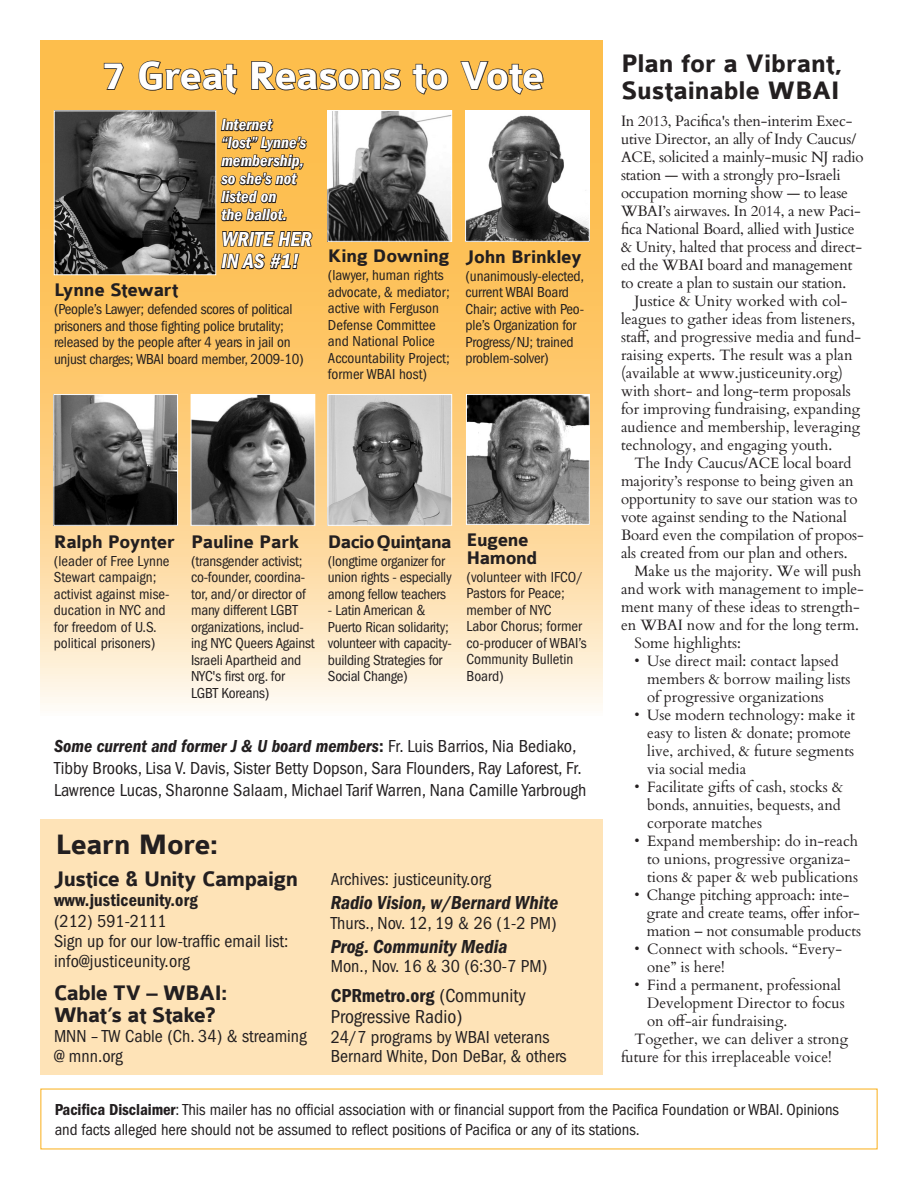
<style>
.page{position:relative;width:918px;height:1188px;background:#fff}
.page>*{position:absolute;margin:0;border:0;box-sizing:border-box;transform-origin:0 0}
.t1{font:700 42px "Colaborate";letter-spacing:-.02em;color:#fff}
.t2{font:700 30px "Colaborate";letter-spacing:-.015em;color:#231f20}
.t3{font:700 27px/27px "Colaborate";letter-spacing:-.005em;color:#231f20}
.t4{font:700 22.5px/21.6px "Colaborate";letter-spacing:-.025em;color:#231f20}
.t5{font:italic 600 condensed 21px/22.5px "Franklin Gothic";letter-spacing:.005em;color:#fff}
.t6{font:700 19.5px/18px "Colaborate";letter-spacing:-.015em;color:#231f20}
.t7{font:italic 600 condensed 19.5px "Franklin Gothic";color:#231f20}
.t8{font:condensed 19.5px/21px "Franklin Gothic";color:#231f20}
.t9{font:condensed 18px/20.1px "Franklin Gothic";color:#231f20}
.t10{font:600 condensed 18px "Franklin Gothic";letter-spacing:.01em;color:#231f20}
.t11{font:condensed 16.5px/19.8px "Franklin Gothic";letter-spacing:-.005em;color:#231f20}
.t12{font:italic 600 condensed 16.5px/18px "Franklin Gothic";letter-spacing:.005em;color:#fff}
.t13{font:15px/18px "Cardo";color:#231f20}
.t14{font:condensed 15px/16.5px "Franklin Gothic";letter-spacing:-.01em;color:#231f20}
.s1{font-weight:600;font-style:italic}
.s2{font-weight:600}
</style>
<div class="page">
<div style="left:40px;top:819px;width:563px;height:256px;background:#fee3b7"></div>
<svg style="left:41px;top:40px;width:562px;height:665px;background:#fdd38b"></svg>
<svg style="left:103px;top:62px;width:22px;height:29px"></svg>
<svg style="left:138px;top:60px;width:101px;height:36px;background:#ce9b42"></svg>
<svg style="left:250px;top:60px;width:152px;height:31px;background:#c89741"></svg>
<svg style="left:412px;top:63px;width:37px;height:33px"></svg>
<svg style="left:459px;top:60px;width:85px;height:36px;background:#d19d43"></svg>
<img style="left:468px;top:396px;width:120px;height:127px">
<div style="left:466px;top:394px;width:124px;height:131px;border:1px solid #fff"></div>
<img style="left:330px;top:396px;width:120px;height:128px">
<div style="left:328px;top:394px;width:124px;height:132px;border:1px solid #fff"></div>
<img style="left:193px;top:396px;width:120px;height:128px">
<div style="left:191px;top:394px;width:124px;height:132px;border:1px solid #fff"></div>
<img style="left:56px;top:396px;width:120px;height:128px">
<div style="left:54px;top:394px;width:124px;height:132px;border:1px solid #fff"></div>
<img style="left:330px;top:112px;width:120px;height:128px">
<div style="left:328px;top:110px;width:124px;height:132px;border:1px solid #fff"></div>
<img style="left:467px;top:112px;width:121px;height:128px">
<div style="left:465px;top:110px;width:125px;height:132px;border:1px solid #fff"></div>
<img style="left:56px;top:113px;width:158px;height:160px">
<div style="left:54px;top:111px;width:162px;height:164px;border:1px solid #fff"></div>
<svg style="left:220px;top:107px;width:93px;height:163px;background:#ba8e42"></svg>
<h3 class="t3" style="left:621px;top:51px;width:223px">Plan for a Vibrant,<br>Sustainable WBAI</h3>
<p class="t13" style="left:621px;top:113px;width:244px">In 2013, Pacifica's then-interim Exec&shy;utive Director, an ally of Indy Caucus/ ACE, solicited a mainly-music NJ radio station — with a strongly pro-Israeli occupation morning show — to lease WBAI’s airwaves. In 2014, a new Paci&shy;fica National Board, allied with Justice &amp; Unity, halted that process and direct&shy;ed the WBAI board and management to create a plan to sustain our station.</p>
<p class="t13" style="left:621px;top:293px;width:242px;text-indent:14px">Justice &amp; Unity worked with col&shy;leagues to gather ideas from listeners, staff, and progressive media and fund&shy;raising experts. The result was a plan (available at www.justiceunity.org) with short- and long-term proposals for improving fundraising, expanding audience and membership, leveraging technology, and engaging youth.</p>
<p class="t13" style="left:621px;top:455px;width:244px;text-indent:14px">The Indy Caucus/ACE local board majority’s response to being given an opportunity to save our station was to vote against sending to the National Board even the compilation of propos&shy;als created from our plan and others.</p>
<p class="t13" style="left:634px;top:563px;width:229px">Make us the majority. We will push</p>
<p class="t13" style="left:621px;top:581px;width:245px">and work with management to imple-</p>
<p class="t13" style="left:621px;top:599px;width:240px">ment many of these ideas to strength-</p>
<p class="t13" style="left:621px;top:617px;width:240px">en WBAI now and for the long term.</p>
<p class="t13" style="left:634px;top:635px;width:108px">Some highlights:</p>
<p class="t13" style="left:647px;top:653px;width:205px;text-indent:-13px">• Use direct mail: contact lapsed members &amp; borrow mailing lists of progressive organizations</p>
<p class="t13" style="left:647px;top:707px;width:210px;text-indent:-13px">• Use modern technology: make it easy to listen &amp; donate; promote live, archived, &amp; future segments via social media</p>
<p class="t13" style="left:647px;top:779px;width:197px;text-indent:-13px">• Facilitate gifts of cash, stocks &amp; bonds, annuities, bequests, and corporate matches</p>
<p class="t13" style="left:647px;top:833px;width:212px;text-indent:-13px">• Expand membership: do in-reach to unions, progressive organiza&shy;tions &amp; paper &amp; web publications</p>
<p class="t13" style="left:647px;top:887px;width:216px;text-indent:-12px">• Change pitching approach: inte&shy;grate and create teams, offer infor&shy;mation – not consumable products</p>
<p class="t13" style="left:647px;top:941px;width:196px;text-indent:-13px">• Connect with schools. “Every&shy;one” is here!</p>
<p class="t13" style="left:634px;top:977px;width:208px">• Find a permanent, professional</p>
<p class="t13" style="left:647px;top:995px;width:199px">Development Director to focus</p>
<p class="t13" style="left:647px;top:1013px;width:142px">on off-air fundraising.</p>
<p class="t13" style="left:634px;top:1031px;width:215px">Together, we can deliver a strong</p>
<p class="t13" style="left:621px;top:1049px;width:212px">future for this irreplaceable voice!</p>
<h1 class="t1" style="left:102px;top:54px;width:444px">7 Great Reasons to Vote</h1>
<p class="t12" style="left:221px;top:116px;width:86px">Internet “lost” Lynne’s membership, so she’s not listed on<br>the ballot.</p>
<h3 class="t5" style="left:221px;top:228px;width:92px">WRITE HER<br>IN AS #1!</h3>
<h3 class="t6" style="left:328px;top:248px;width:123px">King Downing</h3>
<p class="t14" style="left:328px;top:267px;width:123px">(lawyer, human rights advocate, &amp; mediator; active with Ferguson<br>Defense Committee and National Police<br>Accountability Project; former WBAI host)</p>
<h3 class="t6" style="left:466px;top:248px;width:118px">John Brinkley</h3>
<p class="t14" style="left:466px;top:268px;width:120px">(unanimously-elected, current WBAI Board<br>Chair; active with Peo&shy;ple’s Organization for<br>Progress/NJ; trained problem-solver)</p>
<h3 class="t6" style="left:54px;top:282px;width:126px">Lynne Stewart</h3>
<p class="t14" style="left:54px;top:301px;width:251px">(People’s Lawyer; defended scores of political prisoners and those fighting police brutality; released by the people after 4 years in jail on unjust charges; WBAI board member, 2009-10)</p>
<h3 class="t6" style="left:466px;top:531px;width:72px">Eugene<br>Hamond</h3>
<p class="t14" style="left:466px;top:569px;width:122px">(volunteer with IFCO/<br>Pastors for Peace; member of NYC<br>Labor Chorus; former co-producer of WBAI’s<br>Community Bulletin<br>Board)</p>
<h3 class="t6" style="left:328px;top:533px;width:125px">Dacio Quintana</h3>
<p class="t14" style="left:328px;top:553px;width:125px">(longtime organizer for union rights - especially among fellow teachers</p>
<p class="t14" style="left:328px;top:602px;width:125px">- Latin American &amp;<br>Puerto Rican solidarity; volunteer with capacity&shy;building Strategies for<br>Social Change)</p>
<h3 class="t6" style="left:54px;top:533px;width:123px">Ralph Poynter</h3>
<p class="t14" style="left:54px;top:553px;width:117px">(leader of Free Lynne<br>Stewart campaign; activist against mise&shy;ducation in NYC and for freedom of U.S. political prisoners)</p>
<h3 class="t6" style="left:191px;top:533px;width:109px">Pauline Park</h3>
<p class="t14" style="left:191px;top:553px;width:125px">(transgender activist; co-founder, coordina&shy;tor, and/or director of many different LGBT organizations, includ&shy;ing NYC Queers Against<br>Israeli Apartheid and<br>NYC's first org. for<br>LGBT Koreans)</p>
<p class="t9" style="left:54px;top:736px;width:534px;line-height:21.6px"><span class="s1">Some current and former J &amp; U board members</span><span class="s2">:</span> Fr. Luis Barrios, Nia Bediako,<br>Tibby Brooks, Lisa V. Davis, Sister Betty Dopson, Sara Flounders, Ray Laforest, Fr.<br>Lawrence Lucas, Sharonne Salaam, Michael Tarif Warren, Nana Camille Yarbrough</p>
<h2 class="t2" style="left:56px;top:829px;width:164px">Learn More:</h2>
<h3 class="t4" style="left:54px;top:869px;width:246px">Justice &amp; Unity Campaign</h3>
<p class="t10" style="left:54px;top:890px;width:145px">www.justiceunity.org</p>
<p class="t9" style="left:54px;top:911px;width:236px">(212) 591-2111<br>Sign up for our low-traffic email list: info@justiceunity.org</p>
<h3 class="t4" style="left:54px;top:983px;width:175px">Cable TV – WBAI:<br>What’s at Stake?</h3>
<p class="t9" style="left:54px;top:1026px;width:254px">MNN – TW Cable (Ch. 34) &amp; streaming @ mnn.org</p>
<p class="t9" style="left:331px;top:869px;width:162px">Archives: justiceunity.org</p>
<h3 class="t7" style="left:331px;top:891px;width:229px">Radio Vision, w/Bernard White</h3>
<p class="t9" style="left:331px;top:913px;width:227px">Thurs., Nov. 12, 19 &amp; 26 (1-2 PM)</p>
<h3 class="t7" style="left:331px;top:935px;width:178px">Prog. Community Media</h3>
<p class="t9" style="left:331px;top:956px;width:218px">Mon., Nov. 16 &amp; 30 (6:30-7 PM)</p>
<h3 class="t8" style="left:331px;top:985px;width:196px"><span class="s2">CPRmetro.org</span> (Community<br>Progressive Radio)</h3>
<p class="t9" style="left:331px;top:1027px;width:237px;line-height:19.5px">24/7 programs by WBAI veterans<br>Bernard White, Don DeBar, &amp; others</p>
<p class="t11" style="left:55px;top:1100px;width:786px"><span class="s2">Pacifica Disclaimer</span>: This mailer has no official association with or financial support from the Pacifica Foundation or WBAI. Opinions and facts alleged here should not be assumed to reflect positions of Pacifica or any of its stations.</p>
</div>
